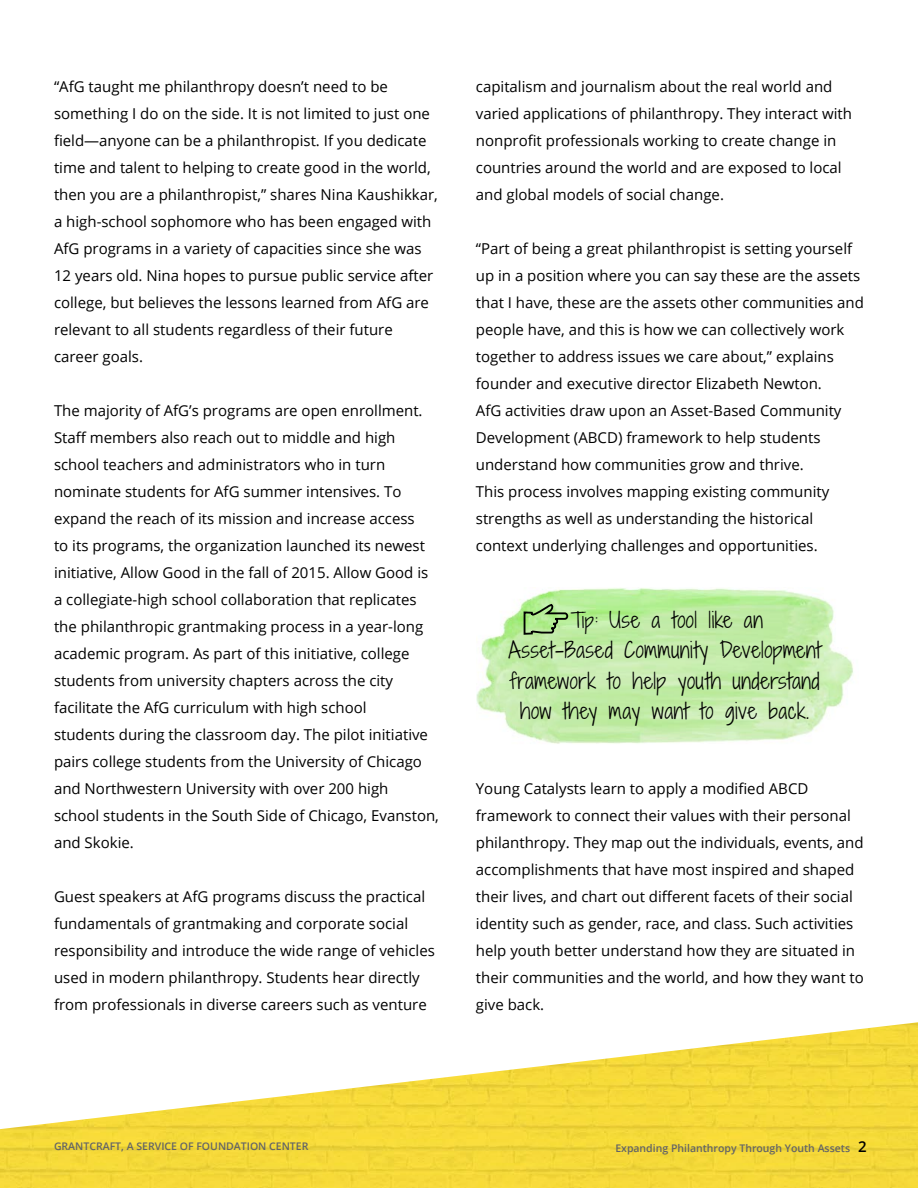
<style>
.page{position:relative;width:918px;height:1188px;background:#fff}
.page>*{position:absolute;margin:0;border:0;box-sizing:border-box;transform-origin:0 0}
.t1{font:20.85px/30px "Shadows Into Light Two";letter-spacing:.025em;color:#000;text-align:center}
.t2{font:15px/27px "Open Sans";color:#000}
.t3{font:600 10.5px "Open Sans";color:#636466}
.s1{font-size:19.8px}
.s2{font-size:15px;color:#000}
</style>
<div class="page">
<img style="left:0;top:1022px;width:918px;height:166px">
<img style="left:476px;top:588px;width:377px;height:156px">
<svg style="left:523px;top:603px;width:46px;height:33px"></svg>
<p class="t2" style="left:54px;top:73px;width:385px">“AfG taught me philanthropy doesn’t need to be something I do on the side. It is not limited to just one field—anyone can be a philanthropist. If you dedicate time and talent to helping to create good in the world, then you are a philanthropist,” shares Nina Kaushikkar, a high-school sophomore who has been engaged with AfG programs in a variety of capacities since she was 12 years old. Nina hopes to pursue public service after college, but believes the lessons learned from AfG are relevant to all students regardless of their future career goals.</p>
<p class="t2" style="left:54px;top:397px;width:386px">The majority of AfG’s programs are open enrollment.<br>Staff members also reach out to middle and high school teachers and administrators who in turn nominate students for AfG summer intensives. To expand the reach of its mission and increase access<br>to its programs, the organization launched its newest initiative, Allow Good in the fall of 2015. Allow Good is a collegiate-high school collaboration that replicates the philanthropic grantmaking process in a year-long academic program. As part of this initiative, college students from university chapters across the city facilitate the AfG curriculum with high school<br>students during the classroom day. The pilot initiative pairs college students from the University of Chicago and Northwestern University with over 200 high<br>school students in the South Side of Chicago, Evanston, and Skokie.</p>
<p class="t2" style="left:54px;top:883px;width:382px">Guest speakers at AfG programs discuss the practical fundamentals of grantmaking and corporate social responsibility and introduce the wide range of vehicles used in modern philanthropy. Students hear directly from professionals in diverse careers such as venture</p>
<p class="t2" style="left:476px;top:73px;width:378px">capitalism and journalism about the real world and varied applications of philanthropy. They interact with nonprofit professionals working to create change in countries around the world and are exposed to local and global models of social change.</p>
<p class="t2" style="left:476px;top:235px;width:390px">“Part of being a great philanthropist is setting yourself up in a position where you can say these are the assets that I have, these are the assets other communities and people have, and this is how we can collectively work together to address issues we care about,” explains founder and executive director Elizabeth Newton.<br>AfG activities draw upon an Asset-Based Community Development (ABCD) framework to help students understand how communities grow and thrive.<br>This process involves mapping existing community strengths as well as understanding the historical context underlying challenges and opportunities.</p>
<h1 class="t1" style="left:509px;top:605px;width:314px"><span class="s1">Tip:</span> Use a tool like an<br>Asset-Based Community Development framework to help youth understand how they may want to give back.</h1>
<p class="t2" style="left:476px;top:775px;width:390px">Young Catalysts learn to apply a modified ABCD framework to connect their values with their personal philanthropy. They map out the individuals, events, and accomplishments that have most inspired and shaped their lives, and chart out different facets of their social identity such as gender, race, and class. Such activities help youth better understand how they are situated in their communities and the world, and how they want to give back.</p>
<p class="t3" style="left:54px;top:1139px;width:256px">GRANTCRAFT, A SERVICE OF FOUNDATION CENTER</p>
<p class="t3" style="left:615px;top:1141px;width:253px">Expanding Philanthropy Through Youth Assets <span class="s2">2</span></p>
</div>
